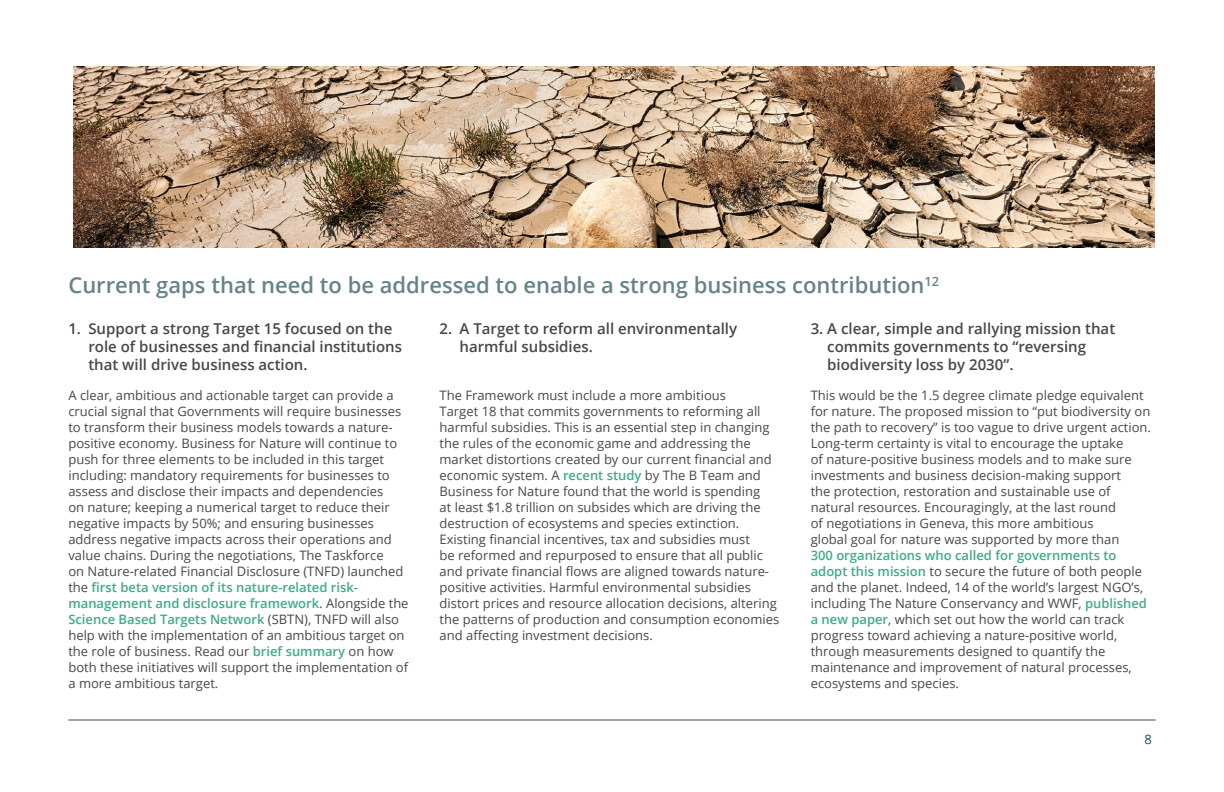
<style>
.page{position:relative;width:1224px;height:792px;background:#fff}
.page>*{position:absolute;margin:0;border:0;box-sizing:border-box;transform-origin:0 0}
.t1{font:600 22px "Open Sans";color:#668387}
.t2{font:600 15px/18px "Open Sans";color:#464749}
.t3{font:13px/16px "Open Sans";color:#464749}
.t4{font:13px "Open Sans";color:#1b4c5a}
.s1{font-weight:600;color:#3dac86}
</style>
<div class="page">
<hr style="left:68px;top:720px;width:1088px;height:1px;background:#464749">
<img style="left:74px;top:66px;width:1081px;height:182px">
<h1 class="t1" style="left:68px;top:270px;width:872px">Current gaps that need to be addressed to enable a strong business contribution<sup>12</sup></h1>
<p class="t2" style="left:88px;top:319px;width:315px;text-indent:-20px">1. Support a strong Target 15 focused on the role of businesses and financial institutions that will drive business action.</p>
<p class="t3" style="left:68px;top:387px;width:342px">A clear, ambitious and actionable target can provide a crucial signal that Governments will require businesses to transform their business models towards a nature&shy;positive economy. Business for Nature will continue to push for three elements to be included in this target including: mandatory requirements for businesses to assess and disclose their impacts and dependencies<br>on nature; keeping a numerical target to reduce their negative impacts by 50%; and ensuring businesses address negative impacts across their operations and value chains. During the negotiations, The Taskforce<br>on Nature-related Financial Disclosure (TNFD) launched the <span class="s1">first beta version of its nature-related risk&shy;management and disclosure framework</span>. Alongside the <span class="s1">Science Based Targets Network</span> (SBTN), TNFD will also help with the implementation of an ambitious target on the role of business. Read our <span class="s1">brief summary</span> on how both these initiatives will support the implementation of a more ambitious target.</p>
<p class="t2" style="left:460px;top:319px;width:279px;text-indent:-20px">2. A Target to reform all environmentally harmful subsidies.</p>
<p class="t3" style="left:440px;top:387px;width:341px">The Framework must include a more ambitious<br>Target 18 that commits governments to reforming all harmful subsidies. This is an essential step in changing the rules of the economic game and addressing the market distortions created by our current financial and economic system. A <span class="s1">recent study</span> by The B Team and Business for Nature found that the world is spending<br>at least $1.8 trillion on subsides which are driving the destruction of ecosystems and species extinction.<br>Existing financial incentives, tax and subsidies must<br>be reformed and repurposed to ensure that all public and private financial flows are aligned towards nature&shy;positive activities. Harmful environmental subsidies distort prices and resource allocation decisions, altering the patterns of production and consumption economies and affecting investment decisions.</p>
<p class="t2" style="left:827px;top:319px;width:289px;text-indent:-17px">3. A clear, simple and rallying mission that commits governments to “reversing biodiversity loss by 2030”.</p>
<p class="t3" style="left:811px;top:387px;width:342px">This would be the 1.5 degree climate pledge equivalent for nature. The proposed mission to “put biodiversity on the path to recovery” is too vague to drive urgent action.<br>Long-term certainty is vital to encourage the uptake<br>of nature-positive business models and to make sure investments and business decision-making support<br>the protection, restoration and sustainable use of natural resources. Encouragingly, at the last round<br>of negotiations in Geneva, this more ambitious<br>global goal for nature was supported by more than</p>
<p class="t3" style="left:811px;top:547px;width:338px"><span class="s1">300 organizations who called for governments to adopt this mission</span> to secure the future of both people and the planet. Indeed, 14 of the world’s largest NGO’s, including The Nature Conservancy and WWF, <span class="s1">published a new paper</span>, which set out how the world can track progress toward achieving a nature-positive world, through measurements designed to quantify the maintenance and improvement of natural processes, ecosystems and species.</p>
<p class="t4" style="left:1145px;top:731px;width:9px">8</p>
</div>
